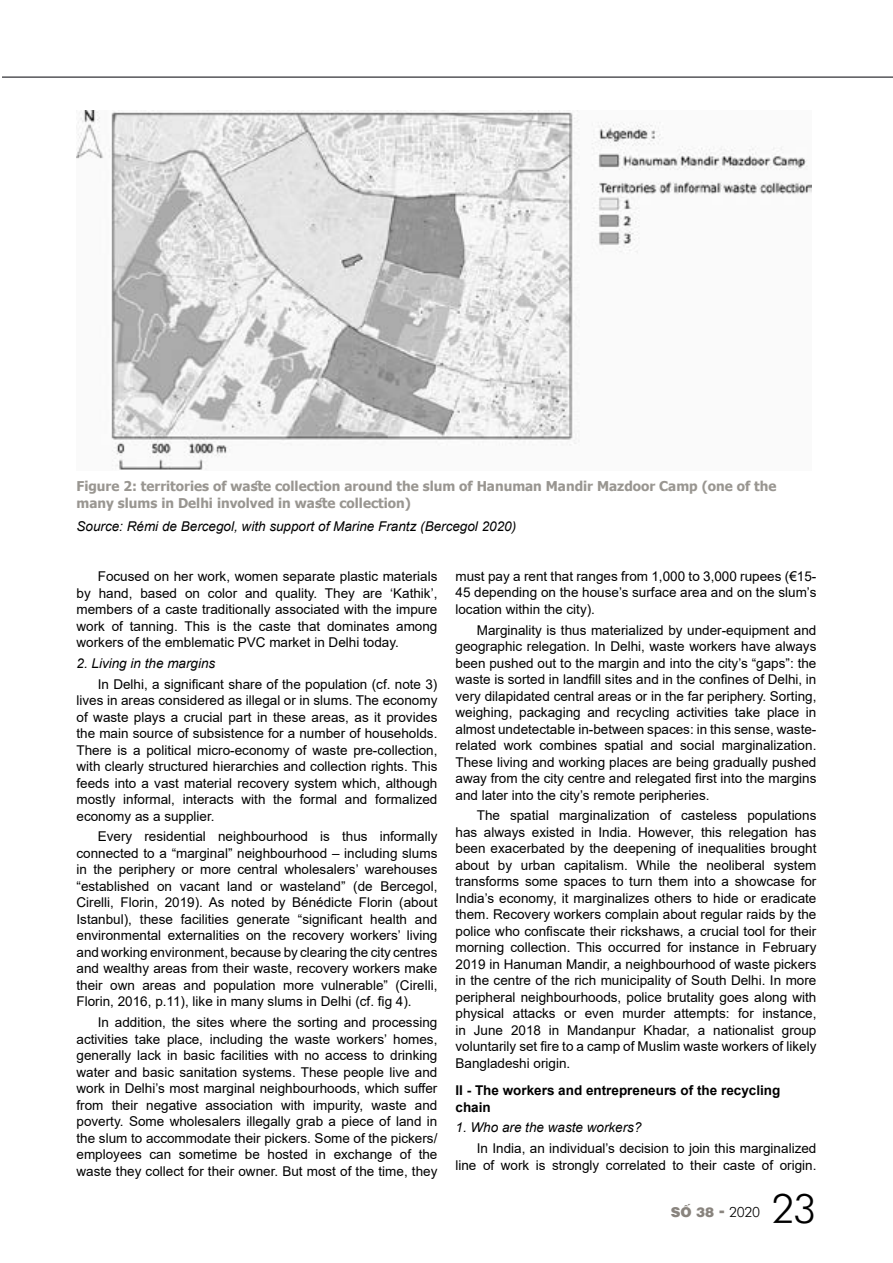
<style>
.page{position:relative;width:893px;height:1263px;background:#fff}
.page>*{position:absolute;margin:0;border:0;box-sizing:border-box;transform-origin:0 0}
.t1{font:39px "Vn Futura";color:#000}
.t2{font:13.5px/16.5px "Arial";color:#000;text-align:justify}
.t3{font:700 13.5px/16.5px "Tahoma";color:#999691}
.t4{font:italic 13.5px "Arial";color:#000}
.t5{font:700 13.5px/16.5px "Arial";color:#000}
.t6{font:900 13.5px "Vn Switz";color:#89847e}
.s1{font-family:"Vn Futura";font-weight:400;color:#000}
</style>
<div class="page">
<hr style="left:2px;top:77px;width:891px;height:1px;background:#000007">
<img style="left:77px;top:111px;width:735px;height:359px">
<p class="t3" style="left:77px;top:479px;width:701px">Figure 2: territories of waste collection around the slum of Hanuman Mandir Mazdoor Camp (one of the many slums in Delhi involved in waste collection)</p>
<p class="t4" style="left:77px;top:517px;width:441px">Source: Rémi de Bercegol, with support of Marine Frantz (Bercegol 2020)</p>
<p class="t2" style="left:77px;top:568px;width:362px;text-indent:21px">Focused on her work, women separate plastic materials by hand, based on color and quality. They are ʻKathikʼ, members of a caste traditionally associated with the impure work of tanning. This is the caste that dominates among workers of the emblematic PVC market in Delhi today.</p>
<p class="t4" style="left:77px;top:654px;width:140px">2. Living in the margins</p>
<p class="t2" style="left:77px;top:675px;width:362px;text-indent:21px">In Delhi, a significant share of the population (cf. note 3) lives in areas considered as illegal or in slums. The economy of waste plays a crucial part in these areas, as it provides the main source of subsistence for a number of households.<br>There is a political micro-economy of waste pre-collection, with clearly structured hierarchies and collection rights. This feeds into a vast material recovery system which, although mostly informal, interacts with the formal and formalized economy as a supplier.</p>
<p class="t2" style="left:77px;top:828px;width:362px;text-indent:21px">Every residential neighbourhood is thus informally connected to a “marginal” neighbourhood – including slums in the periphery or more central wholesalers’ warehouses “established on vacant land or wasteland” (de Bercegol, Cirelli, Florin, 2019). As noted by Bénédicte Florin (about Istanbul), these facilities generate “significant health and environmental externalities on the recovery workers’ living and working environment, because by clearing the city centres and wealthy areas from their waste, recovery workers make their own areas and population more vulnerable” (Cirelli, Florin, 2016, p.11), like in many slums in Delhi (cf. fig 4).</p>
<p class="t2" style="left:77px;top:1014px;width:362px;text-indent:21px">In addition, the sites where the sorting and processing activities take place, including the waste workers’ homes, generally lack in basic facilities with no access to drinking water and basic sanitation systems. These people live and work in Delhi’s most marginal neighbourhoods, which suffer from their negative association with impurity, waste and poverty. Some wholesalers illegally grab a piece of land in the slum to accommodate their pickers. Some of the pickers/ employees can sometime be hosted in exchange of the waste they collect for their owner. But most of the time, they</p>
<p class="t2" style="left:455px;top:568px;width:362px">must pay a rent that ranges from 1,000 to 3,000 rupees (€15- 45 depending on the house’s surface area and on the slum’s location within the city).</p>
<p class="t2" style="left:455px;top:622px;width:362px;text-indent:21px">Marginality is thus materialized by under-equipment and geographic relegation. In Delhi, waste workers have always been pushed out to the margin and into the city’s “gaps”: the waste is sorted in landfill sites and in the confines of Delhi, in very dilapidated central areas or in the far periphery. Sorting, weighing, packaging and recycling activities take place in almost undetectable in-between spaces: in this sense, waste&shy;related work combines spatial and social marginalization.<br>These living and working places are being gradually pushed away from the city centre and relegated first into the margins and later into the city’s remote peripheries.</p>
<p class="t2" style="left:455px;top:807px;width:362px;text-indent:21px">The spatial marginalization of casteless populations has always existed in India. However, this relegation has been exacerbated by the deepening of inequalities brought about by urban capitalism. While the neoliberal system transforms some spaces to turn them into a showcase for India’s economy, it marginalizes others to hide or eradicate them. Recovery workers complain about regular raids by the police who confiscate their rickshaws, a crucial tool for their morning collection. This occurred for instance in February 2019 in Hanuman Mandir, a neighbourhood of waste pickers in the centre of the rich municipality of South Delhi. In more peripheral neighbourhoods, police brutality goes along with physical attacks or even murder attempts: for instance, in June 2018 in Mandanpur Khadar, a nationalist group voluntarily set fire to a camp of Muslim waste workers of likely Bangladeshi origin.</p>
<p class="t5" style="left:455px;top:1082px;width:326px">II - The workers and entrepreneurs of the recycling chain</p>
<p class="t4" style="left:455px;top:1119px;width:188px">1. Who are the waste workers?</p>
<p class="t2" style="left:455px;top:1140px;width:362px;text-align:right">In India, an individual’s decision to join this marginalized line of work is strongly correlated to their caste of origin.</p>
<p class="t6" style="left:671px;top:1203px;width:91px">S¬ 38 - <span class="s1">2020</span></p>
<h1 class="t1" style="left:773px;top:1178px;width:45px">23</h1>
</div>
